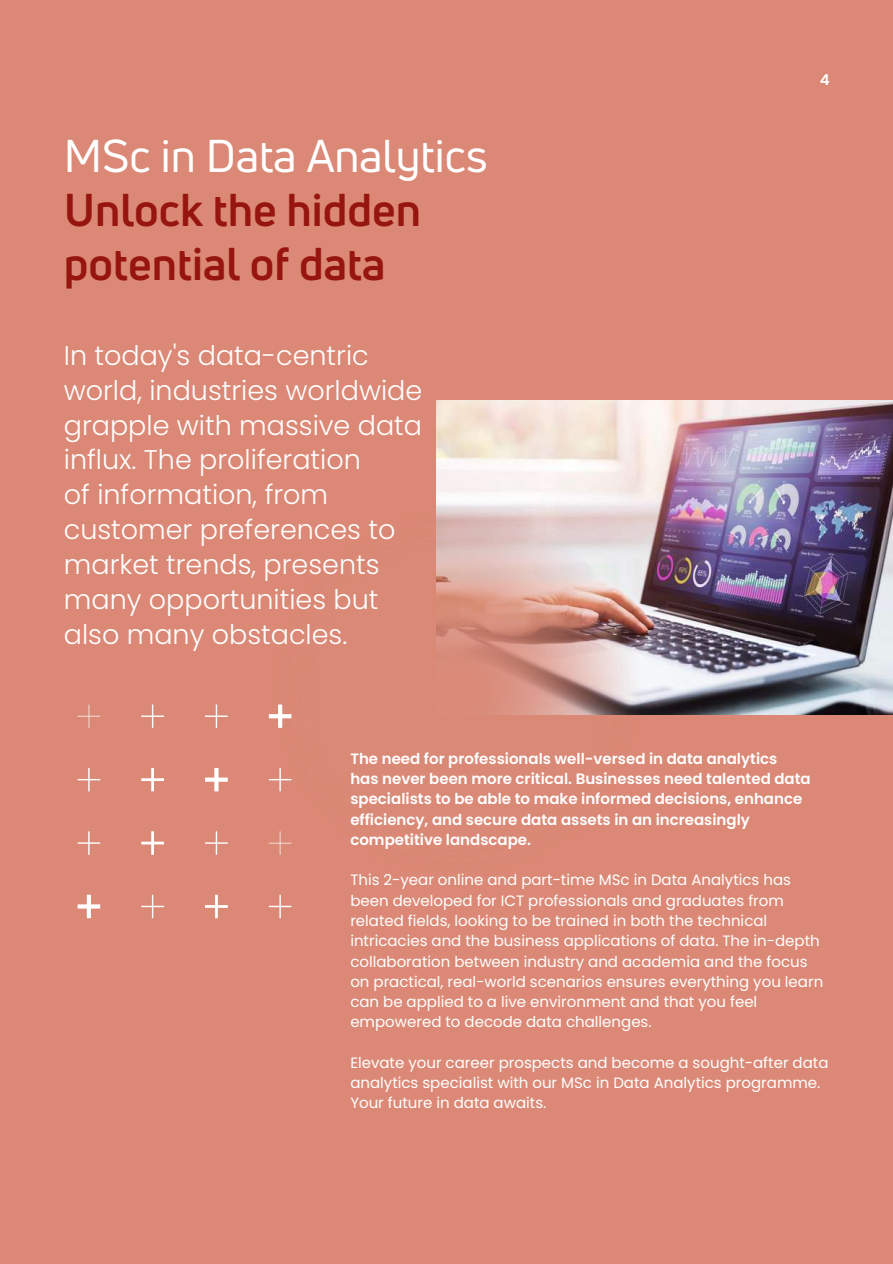
<style>
.page{position:relative;width:893px;height:1264px;background:#fff}
.page>*{position:absolute;margin:0;border:0;box-sizing:border-box;transform-origin:0 0}
.t1{font:700 45px/54px "Uni Neue";color:#97150f}
.t2{font:45px "Uni Neue";color:#fff}
.t3{font:300 27px/34.8px "Poppins";color:#fff}
.t4{font:15px/20.2px "Poppins";color:#fff}
.t5{font:600 15px/20.2px "Poppins";color:#fff}
</style>
<div class="page">
<div style="left:0;top:0;width:892px;height:1263px;background:#db8976"></div>
<img style="left:436px;top:400px;width:456px;height:314px">
<img style="left:268px;top:496px;width:384px;height:359px">
<svg style="left:78px;top:704px;width:22px;height:23px"></svg>
<svg style="left:141px;top:704px;width:23px;height:23px"></svg>
<svg style="left:205px;top:704px;width:23px;height:23px"></svg>
<svg style="left:269px;top:704px;width:22px;height:23px"></svg>
<svg style="left:78px;top:768px;width:22px;height:23px"></svg>
<svg style="left:141px;top:768px;width:23px;height:23px"></svg>
<svg style="left:205px;top:768px;width:23px;height:23px"></svg>
<svg style="left:269px;top:768px;width:22px;height:23px"></svg>
<svg style="left:78px;top:831px;width:22px;height:23px"></svg>
<svg style="left:141px;top:831px;width:23px;height:23px"></svg>
<svg style="left:205px;top:831px;width:23px;height:23px"></svg>
<svg style="left:269px;top:831px;width:22px;height:23px"></svg>
<svg style="left:78px;top:894px;width:22px;height:24px"></svg>
<svg style="left:141px;top:894px;width:23px;height:24px"></svg>
<svg style="left:205px;top:894px;width:23px;height:24px"></svg>
<svg style="left:269px;top:894px;width:22px;height:24px"></svg>
<h1 class="t2" style="left:64px;top:124px;width:425px">MSc in Data Analytics</h1>
<h1 class="t1" style="left:64px;top:182px;width:359px">Unlock the hidden potential of data</h1>
<h2 class="t3" style="left:64px;top:338px;width:360px">In today's data-centric world, industries worldwide grapple with massive data influx. The proliferation<br>of information, from customer preferences to market trends, presents many opportunities but also many obstacles.</h2>
<p class="t5" style="left:819px;top:70px;width:11px">4</p>
<p class="t5" style="left:350px;top:748px;width:462px">The need for professionals well-versed in data analytics<br>has never been more critical. Businesses need talented data specialists to be able to make informed decisions, enhance efficiency, and secure data assets in an increasingly competitive landscape.</p>
<p class="t4" style="left:350px;top:870px;width:474px">This 2-year online and part-time MSc in Data Analytics has been developed for ICT professionals and graduates from related fields, looking to be trained in both the technical intricacies and the business applications of data. The in-depth collaboration between industry and academia and the focus on practical, real-world scenarios ensures everything you learn can be applied to a live environment and that you feel empowered to decode data challenges.</p>
<p class="t4" style="left:350px;top:1052px;width:479px">Elevate your career prospects and become a sought-after data analytics specialist with our MSc in Data Analytics programme.<br>Your future in data awaits.</p>
</div>
